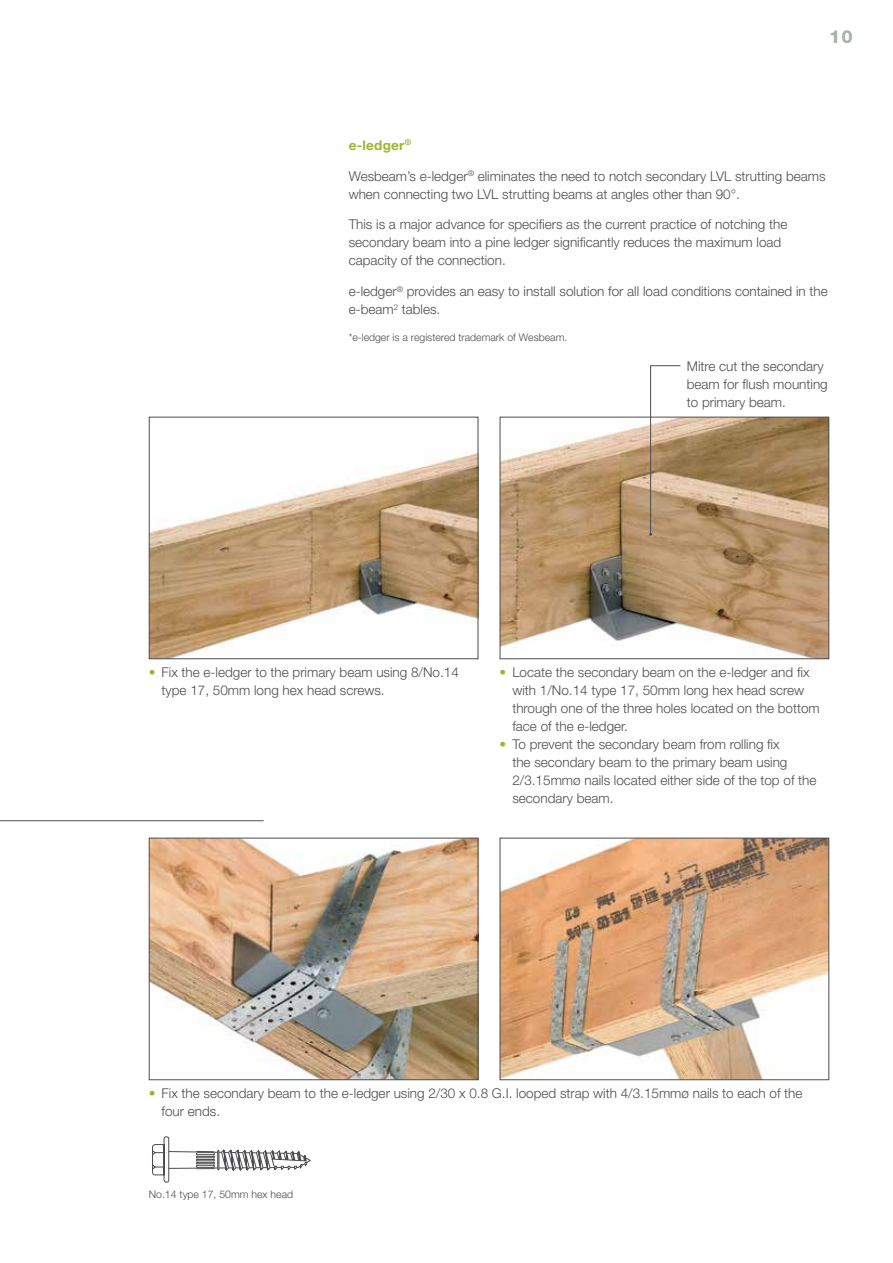
<style>
.page{position:relative;width:893px;height:1263px;background:#fff}
.page>*{position:absolute;margin:0;border:0;box-sizing:border-box;transform-origin:0 0}
.t1{font:800 18px "Helvetica Neue LT Std";color:#a5b4ac}
.t2{font:300 13.5px/18px "Helvetica Neue LT Std";color:#4d4d4f}
.t3{font:700 13.5px "Helvetica Neue LT Std";letter-spacing:.02em;color:#9ab72d}
.t4{font:300 10.5px "Helvetica Neue LT Std";color:#4d4d4f}
.s1{color:#9ab72d}
</style>
<div class="page">
<img style="left:502px;top:840px;width:325px;height:238px">
<div style="left:500px;top:838px;width:329px;height:242px;border:1px solid #4d4d4f"></div>
<img style="left:151px;top:450px;width:325px;height:207px">
<div style="left:149px;top:417px;width:329px;height:242px;border:1px solid #4d4d4f"></div>
<img style="left:502px;top:419px;width:325px;height:238px">
<div style="left:500px;top:417px;width:329px;height:242px;border:1px solid #4d4d4f"></div>
<img style="left:151px;top:840px;width:325px;height:238px">
<div style="left:149px;top:838px;width:329px;height:242px;border:1px solid #4d4d4f"></div>
<svg style="left:649px;top:365px;width:32px;height:171px"></svg>
<svg style="left:152px;top:1136px;width:158px;height:47px"></svg>
<hr style="left:0;top:820px;width:264px;height:1px;background:#4d4d4f">
<h1 class="t1" style="left:829px;top:25px;width:25px">10</h1>
<p class="t3" style="left:349px;top:137px;width:64px">e-ledger<sup>®</sup></p>
<p class="t2" style="left:349px;top:167px;width:478px">Wesbeam’s e-ledger<sup>®</sup> eliminates the need to notch secondary LVL strutting beams when connecting two LVL strutting beams at angles other than 90°.</p>
<p class="t2" style="left:349px;top:215px;width:440px">This is a major advance for specifiers as the current practice of notching the secondary beam into a pine ledger significantly reduces the maximum load capacity of the connection.</p>
<p class="t2" style="left:349px;top:282px;width:481px">e-ledger<sup>®</sup> provides an easy to install solution for all load conditions contained in the e-beam<sup>2</sup> tables.</p>
<p class="t4" style="left:349px;top:330px;width:220px">*e-ledger is a registered trademark of Wesbeam.</p>
<p class="t2" style="left:687px;top:357px;width:143px">Mitre cut the secondary beam for flush mounting to primary beam.</p>
<p class="t2" style="left:162px;top:663px;width:299px;text-indent:-13px"><span class="s1">•</span> Fix the e-ledger to the primary beam using 8/No.14 type 17, 50mm long hex head screws.</p>
<p class="t2" style="left:512px;top:663px;width:309px;text-indent:-13px"><span class="s1">•</span> Locate the secondary beam on the e-ledger and fix with 1/No.14 type 17, 50mm long hex head screw through one of the three holes located on the bottom face of the e-ledger.</p>
<p class="t2" style="left:512px;top:735px;width:306px;text-indent:-13px"><span class="s1">•</span> To prevent the secondary beam from rolling fix<br>the secondary beam to the primary beam using 2/3.15mmø nails located either side of the top of the secondary beam.</p>
<p class="t2" style="left:162px;top:1084px;width:642px;text-indent:-13px"><span class="s1">•</span> Fix the secondary beam to the e-ledger using 2/30 x 0.8 G.I. looped strap with 4/3.15mmø nails to each of the four ends.</p>
<p class="t4" style="left:149px;top:1188px;width:146px">No.14 type 17, 50mm hex head</p>
</div>
